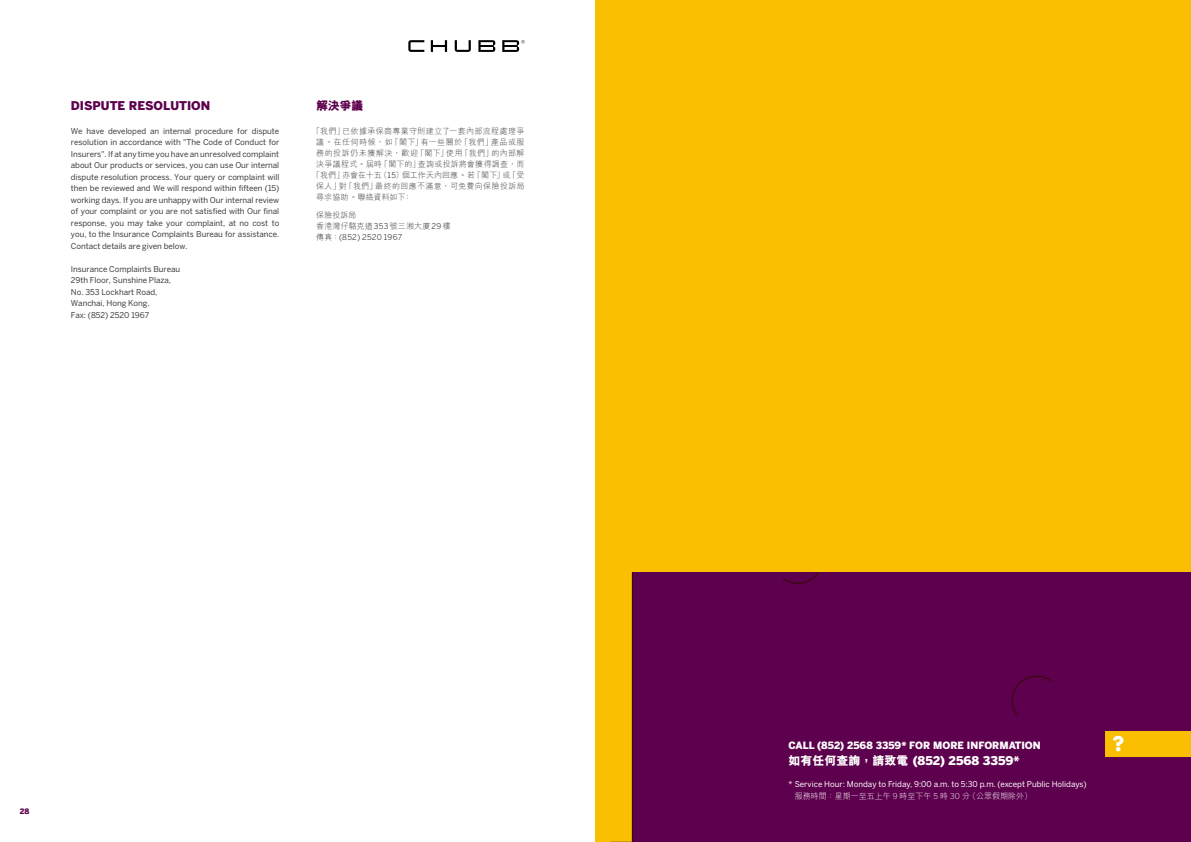
<style>
.page{position:relative;width:1191px;height:842px;background:#fff}
.page>*{position:absolute;margin:0;border:0;box-sizing:border-box;transform-origin:0 0}
.t1{font:700 19.7px "Futura";color:#fff}
.t2{font:900 12px "Benton Sans";color:#fff}
.t3{font:900 12px "Benton Sans";color:#5d004d}
.t4{font:800 12px "M Hei HK";color:#5d004d}
.t5{font:900 10px "Benton Sans";color:#fff}
.t6{font:8px/11.5px "Benton Sans";letter-spacing:-.005em;color:#3f3b3a;text-align:justify}
.t7{font:300 8px "M Hei HK";letter-spacing:.035em;color:#3f3b3a}
.t8{font:8px "Benton Sans";color:#fff}
.t9{font:8px "M Hei HK Light B5 pc H";color:#fff}
.t10{font:300 8px "M Hei HK";letter-spacing:.005em;color:#3f3b3a}
.t11{font:300 8px "M Hei HK";letter-spacing:.06em;color:#3f3b3a}
.t12{font:300 8px "M Hei HK";letter-spacing:.065em;color:#3f3b3a}
.t13{font:300 8px/11px "M Hei HK";letter-spacing:.015em;color:#3f3b3a}
.t14{font:8px "Benton Sans";letter-spacing:.02em;color:#3f3b3a}
.t15{font:300 8px "M Hei HK";letter-spacing:.01em;color:#3f3b3a}
.t16{font:900 7.5px "Benton Sans";color:#5d004d}
.s1{font-family:"Benton Sans";font-weight:400}
.s2{font-family:"M Hei HK";font-weight:300}
.s3{font-family:"M Hei HK Xbold B5 pc H";font-weight:400}
.s4{font-family:"Benton Sans";font-weight:300}
</style>
<div class="page">
<svg style="left:408px;top:40px;width:116px;height:12px"></svg>
<div style="left:595px;top:0;width:596px;height:842px;background:#fabf00"></div>
<svg style="left:611px;top:573px;width:580px;height:269px;background:#680e47"></svg>
<div style="left:782px;top:573px;width:270px;height:143px;background:#5d004d"></div>
<h2 class="t3" style="left:71px;top:98px;width:141px">DISPUTE RESOLUTION</h2>
<p class="t6" style="left:71px;top:125px;width:210px">We have developed an internal procedure for dispute resolution in accordance with "The Code of Conduct for Insurers". If at any time you have an unresolved complaint about Our products or services, you can use Our internal dispute resolution process. Your query or complaint will then be reviewed and We will respond within fifteen (15) working days. If you are unhappy with Our internal review of your complaint or you are not satisfied with Our final response, you may take your complaint, at no cost to you, to the Insurance Complaints Bureau for assistance.<br>Contact details are given below.</p>
<p class="t6" style="left:71px;top:263px;width:111px;text-align:left">Insurance Complaints Bureau<br>29th Floor, Sunshine Plaza,<br>No. 353 Lockhart Road,<br>Wanchai, Hong Kong.<br>Fax: (852) 2520 1967</p>
<h2 class="t4" style="left:316px;top:97px;width:49px">解決爭議</h2>
<p class="t7" style="left:312px;top:125px;width:214px">「我們」已依據承保商專業守則建立了一套內部流程處理爭</p>
<p class="t11" style="left:316px;top:136px;width:210px">議。在任何時候，如「閣下」有一些關於「我們」產品或服</p>
<p class="t12" style="left:316px;top:147px;width:210px">務的投訴仍未獲解決，歡迎「閣下」使用「我們」的內部解</p>
<p class="t7" style="left:316px;top:158px;width:210px">決爭議程式。屆時「閣下的」查詢或投訴將會獲得調查，而</p>
<p class="t10" style="left:312px;top:169px;width:214px">「我們」亦會在十五（<span class="s1">15</span>）個工作天內回應。若「閣下」或「受</p>
<p class="t7" style="left:316px;top:180px;width:210px">保人」對「我們」最終的回應不滿意，可免費向保險投訴局</p>
<p class="t15" style="left:316px;top:191px;width:97px">尋求協助。聯絡資料如下：</p>
<p class="t13" style="left:316px;top:209px;width:136px">保險投訴局<br>香港灣仔駱克道<span class="s1">353</span>號三湘大廈<span class="s1">29</span>樓</p>
<p class="t14" style="left:316px;top:232px;width:88px"><span class="s2">傳真：</span>(852) 2520 1967</p>
<p class="t16" style="left:20px;top:806px;width:11px">28</p>
<p class="t5" style="left:788px;top:739px;width:254px">CALL (852) 2568 3359* FOR MORE INFORMATION</p>
<h2 class="t2" style="left:788px;top:754px;width:233px"><span class="s3">如有任何查詢，請致電</span> (852) 2568 3359*</h2>
<p class="t8" style="left:788px;top:779px;width:300px">* Service Hour: Monday to Friday, 9:00 a.m. to 5:30 p.m. (except Public Holidays)</p>
<p class="t9" style="left:794px;top:791px;width:239px">服務時間：星期一至五上午 <span class="s4">9</span> 時至下午 <span class="s4">5</span> 時 <span class="s4">30</span> 分（公眾假期除外）</p>
<h1 class="t1" style="left:1113px;top:730px;width:13px">?</h1>
</div>
